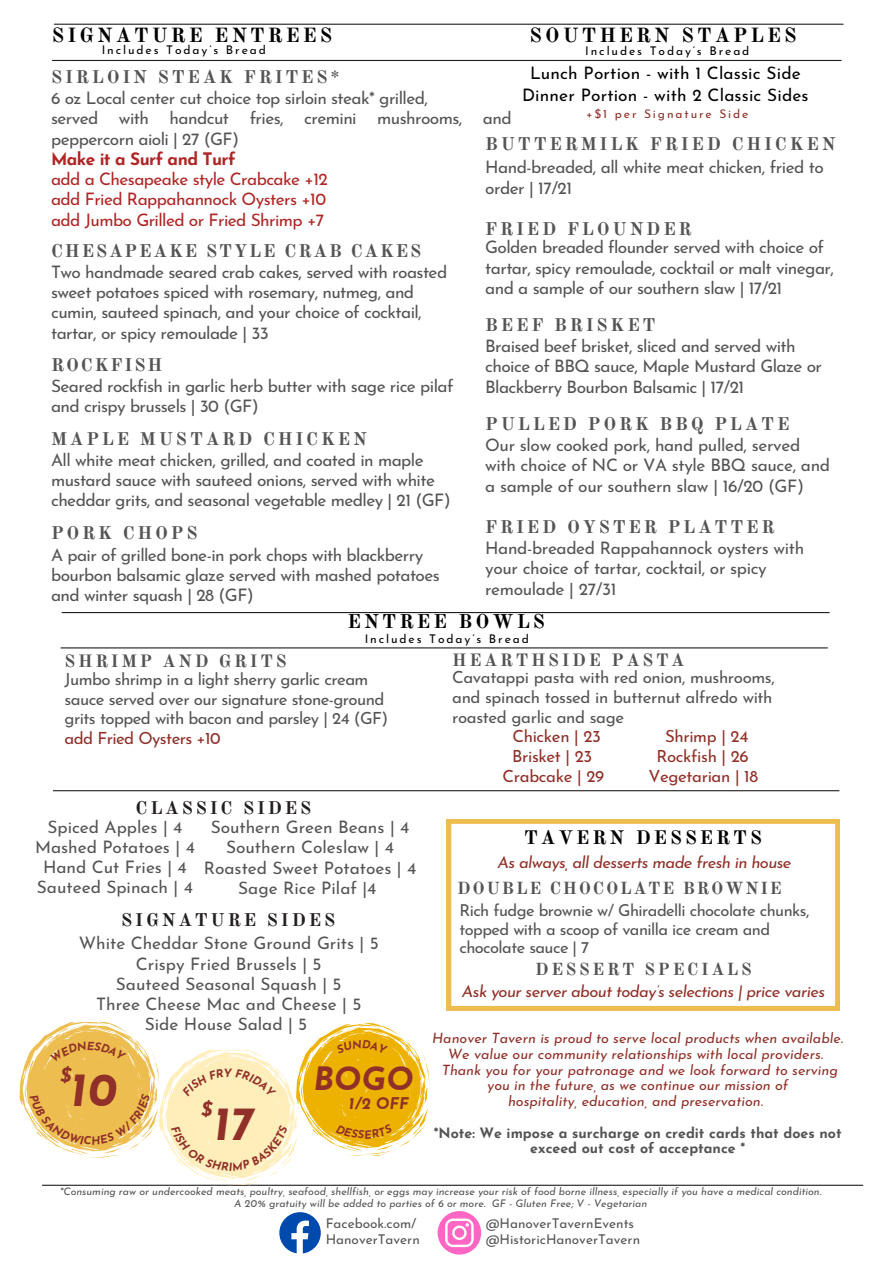
<style>
.page{position:relative;width:894px;height:1264px;background:#fff}
.page>*{position:absolute;margin:0;border:0;box-sizing:border-box;transform-origin:0 0}
.t1{font:italic 700 46.8px "Josefin Sans";color:#903028}
.t2{font:italic 700 32.25px "Josefin Sans";color:#903028}
.t3{font:700 20.1px "Old Standard";letter-spacing:.16em;color:#000}
.t4{font:italic 700 19.8px "Josefin Sans";color:#903028}
.t5{font:700 19.5px "Old Standard";letter-spacing:.16em;color:#000}
.t6{font:700 19.2px "Old Standard";letter-spacing:.16em;color:#000}
.t7{font:700 18px "Old Standard";letter-spacing:.16em;color:#545454}
.t8{font:700 18px "Old Standard";letter-spacing:.105em;color:#545454}
.t9{font:700 18px "Old Standard";letter-spacing:.16em;color:#231f20}
.t10{font:700 17.55px "Old Standard";letter-spacing:.16em;color:#545454}
.t11{font:17.25px/20.2px "Josefin Sans";letter-spacing:-.035em;color:#545454}
.t12{font:17.25px/20.2px "Josefin Sans";color:#545454;text-align:center}
.t13{font:17.25px/21.5px "Josefin Sans";letter-spacing:.01em;color:#000;text-align:center}
.t14{font:700 17.1px "Old Standard";letter-spacing:.105em;color:#545454}
.t15{font:700 17.1px "Old Standard";letter-spacing:.155em;color:#545454}
.t16{font:16.8px/19.6px "Josefin Sans";letter-spacing:-.035em;color:#545454}
.t17{font:16.8px "Josefin Sans";letter-spacing:-.02em;color:#903028}
.t18{font:16.5px/18.5px "Josefin Sans";letter-spacing:-.035em;color:#545454}
.t19{font:italic 16.5px "Josefin Sans";letter-spacing:-.035em;color:#903028}
.t20{font:italic 700 16.05px "Josefin Sans";color:#903028}
.t21{font:italic 14.25px/15.8px "Josefin Sans";color:#903028;text-align:center}
.t22{font:700 14.25px/15.8px "Josefin Sans";color:#545454;text-align:center}
.t23{font:13.5px "Josefin Sans";color:#545454}
.t24{font:12px "Josefin Sans";letter-spacing:.16em;color:#000}
.t25{font:12px "Josefin Sans";letter-spacing:.16em;color:#903028}
.t26{font:italic 10.5px/12.3px "Josefin Sans";color:#545454;text-align:center}
.s1{font-weight:700;color:#af2625}
.s2{color:#af2625}
.s3{color:#903028}
</style>
<div class="page">
<hr style="left:53px;top:790px;width:785px;height:1px;background:#231f20">
<hr style="left:54px;top:24px;width:788px;height:1px;background:#231f20">
<hr style="left:52px;top:60px;width:788px;height:1px;background:#231f20">
<svg style="left:446px;top:819px;width:393px;height:191px"></svg>
<svg style="left:279px;top:1212px;width:42px;height:41px"></svg>
<svg style="left:437px;top:1211px;width:44px;height:43px"></svg>
<hr style="left:42px;top:1184px;width:820px;height:1px;background:#231f20">
<hr style="left:62px;top:612px;width:767px;height:1px;background:#231f20">
<hr style="left:61px;top:647px;width:766px;height:1px;background:#231f20">
<svg style="left:20px;top:1022px;width:409px;height:163px"></svg>
<h3 class="t3" style="left:52px;top:23px;width:282px">SIGNATURE ENTREES</h3>
<h3 class="t3" style="left:529px;top:23px;width:268px">SOUTHERN STAPLES</h3>
<h4 class="t24" style="left:102px;top:45px;width:166px">Includes Today’s Bread</h4>
<h4 class="t24" style="left:585px;top:46px;width:166px">Includes Today’s Bread</h4>
<h4 class="t13" style="left:522px;top:64px;width:288px">Lunch Portion - with 1 Classic Side<br>Dinner Portion - with 2 Classic Sides</h4>
<h3 class="t25" style="left:586px;top:109px;width:164px">+$1 per Signature Side</h3>
<h4 class="t7" style="left:51px;top:66px;width:290px">SIRLOIN STEAK FRITES*</h4>
<p class="t11" style="left:51px;top:90px;width:462px">6 oz Local center cut choice top sirloin steak* grilled,<br>served with handcut fries, cremini mushrooms, and peppercorn aioli | 27 (GF)<br><span class="s1">Make it a Surf and Turf<br></span><span class="s2">add a Chesapeake style Crabcake +12<br>add Fried Rappahannock Oysters +10<br>add Jumbo Grilled or Fried Shrimp +7</span></p>
<h3 class="t8" style="left:51px;top:239px;width:372px">CHESAPEAKE STYLE CRAB CAKES</h3>
<h4 class="t11" style="left:51px;top:263px;width:397px">Two handmade seared crab cakes, served with roasted sweet potatoes spiced with rosemary, nutmeg, and cumin, sauteed spinach, and your choice of cocktail, tartar, or spicy remoulade | 33</h4>
<h3 class="t8" style="left:51px;top:354px;width:113px">ROCKFISH</h3>
<h4 class="t11" style="left:51px;top:378px;width:404px">Seared rockfish in garlic herb butter with sage rice pilaf and crispy brussels | 30 (GF)</h4>
<h3 class="t7" style="left:51px;top:427px;width:317px">MAPLE MUSTARD CHICKEN</h3>
<h4 class="t11" style="left:51px;top:451px;width:401px">All white meat chicken, grilled, and coated in maple mustard sauce with sauteed onions, served with white cheddar grits, and seasonal vegetable medley | 21 (GF)</h4>
<p class="t7" style="left:485px;top:133px;width:351px">BUTTERMILK FRIED CHICKEN</p>
<p class="t11" style="left:485px;top:159px;width:340px">Hand-breaded, all white meat chicken, fried to order | 17/21</p>
<p class="t7" style="left:485px;top:218px;width:208px">FRIED FLOUNDER</p>
<h3 class="t11" style="left:485px;top:239px;width:350px">Golden breaded flounder served with choice of tartar, spicy remoulade, cocktail or malt vinegar, and a sample of our southern slaw | 17/21</h3>
<h4 class="t7" style="left:485px;top:314px;width:172px">BEEF BRISKET</h4>
<h2 class="t11" style="left:485px;top:337px;width:338px">Braised beef brisket, sliced and served with choice of BBQ sauce, Maple Mustard Glaze or<br>Blackberry Bourbon Balsamic | 17/21</h2>
<h4 class="t7" style="left:485px;top:413px;width:306px">PULLED PORK BBQ PLATE</h4>
<h3 class="t11" style="left:485px;top:437px;width:346px">Our slow cooked pork, hand pulled, served with choice of NC or VA style BBQ sauce, and a sample of our southern slaw | 16/20 (GF)</h3>
<h3 class="t7" style="left:51px;top:522px;width:148px">PORK CHOPS</h3>
<h4 class="t11" style="left:51px;top:546px;width:390px">A pair of grilled bone-in pork chops with blackberry bourbon balsamic glaze served with mashed potatoes and winter squash | 28 (GF)</h4>
<p class="t7" style="left:485px;top:516px;width:291px">FRIED OYSTER PLATTER</p>
<p class="t11" style="left:485px;top:539px;width:320px">Hand-breaded Rappahannock oysters with your choice of tartar, cocktail, or spicy remoulade | 27/31</p>
<p class="t5" style="left:347px;top:610px;width:199px">ENTREE BOWLS</p>
<p class="t24" style="left:364px;top:634px;width:166px">Includes Today’s Bread</p>
<p class="t10" style="left:65px;top:650px;width:223px">SHRIMP AND GRITS</p>
<h2 class="t16" style="left:65px;top:671px;width:325px">Jumbo shrimp in a light sherry garlic cream sauce served over our signature stone-ground grits topped with bacon and parsley | 24 (GF) <span class="s3">add Fried Oysters +10</span></h2>
<h3 class="t9" style="left:136px;top:796px;width:177px">CLASSIC SIDES</h3>
<h4 class="t12" style="left:35px;top:818px;width:161px">Spiced Apples | 4<br>Mashed Potatoes | 4<br>Hand Cut Fries | 4<br>Sauteed Spinach | 4</h4>
<h3 class="t12" style="left:204px;top:818px;width:214px">Southern Green Beans | 4<br>Southern Coleslaw | 4<br>Roasted Sweet Potatoes | 4<br>Sage Rice Pilaf |4</h3>
<h4 class="t9" style="left:121px;top:909px;width:215px">SIGNATURE SIDES</h4>
<h3 class="t12" style="left:79px;top:934px;width:301px">White Cheddar Stone Ground Grits | 5<br>Crispy Fried Brussels | 5<br>Sauteed Seasonal Squash | 5<br>Three Cheese Mac and Cheese | 5<br>Side House Salad | 5</h3>
<p class="t4" style="left:60px;top:1067px;width:13px">$</p>
<h1 class="t1" style="left:70px;top:1070px;width:50px">10</h1>
<h3 class="t4" style="left:201px;top:1101px;width:13px">$</h3>
<h4 class="t1" style="left:213px;top:1104px;width:42px">17</h4>
<h2 class="t2" style="left:313px;top:1066px;width:102px">BOGO</h2>
<p class="t20" style="left:348px;top:1096px;width:62px">1/2 OFF</p>
<p class="t10" style="left:452px;top:649px;width:234px">HEARTHSIDE PASTA</p>
<p class="t16" style="left:452px;top:669px;width:324px">Cavatappi pasta with red onion, mushrooms,</p>
<p class="t16" style="left:452px;top:689px;width:322px">and spinach tossed in butternut alfredo with</p>
<p class="t16" style="left:452px;top:708px;width:173px">roasted garlic and sage</p>
<p class="t17" style="left:512px;top:729px;width:90px">Chicken | 23</p>
<p class="t17" style="left:665px;top:729px;width:85px">Shrimp | 24</p>
<p class="t17" style="left:512px;top:749px;width:82px">Brisket | 23</p>
<p class="t17" style="left:656px;top:749px;width:94px">Rockfish | 26</p>
<p class="t17" style="left:502px;top:769px;width:103px">Crabcake | 29</p>
<p class="t17" style="left:648px;top:769px;width:111px">Vegetarian | 18</p>
<h4 class="t6" style="left:524px;top:826px;width:239px">TAVERN DESSERTS</h4>
<p class="t14" style="left:457px;top:877px;width:326px">DOUBLE CHOCOLATE BROWNIE</p>
<h3 class="t18" style="left:459px;top:903px;width:351px">Rich fudge brownie w/ Ghiradelli chocolate chunks, topped with a scoop of vanilla ice cream and chocolate sauce | 7</h3>
<h4 class="t15" style="left:535px;top:959px;width:218px">DESSERT SPECIALS</h4>
<h4 class="t19" style="left:497px;top:855px;width:295px">As always, all desserts made fresh in house</h4>
<h3 class="t19" style="left:462px;top:984px;width:364px">Ask your server about today’s selections | price varies</h3>
<p class="t21" style="left:432px;top:1031px;width:412px">Hanover Tavern is proud to serve local products when available.<br>We value our community relationships with local providers.<br>Thank you for your patronage and we look forward to serving you in the future, as we continue our mission of<br>hospitality, education, and preservation.</p>
<p class="t22" style="left:433px;top:1126px;width:409px">*Note: We impose a surcharge on credit cards that does not exceed out cost of acceptance *</p>
<h4 class="t26" style="left:60px;top:1185px;width:763px">*Consuming raw or undercooked meats, poultry, seafood, shellfish, or eggs may increase your risk of food borne illness, especially if you have a medical condition.<br>A 20% gratuity will be added to parties of 6 or more. GF - Gluten Free; V - Vegetarian</h4>
<h4 class="t23" style="left:325px;top:1218px;width:92px">Facebook.com/</h4>
<h2 class="t23" style="left:325px;top:1233px;width:96px">HanoverTavern</h2>
<h4 class="t23" style="left:485px;top:1218px;width:150px">@HanoverTavernEvents</h4>
<h3 class="t23" style="left:485px;top:1233px;width:156px">@HistoricHanoverTavern</h3>
</div>
